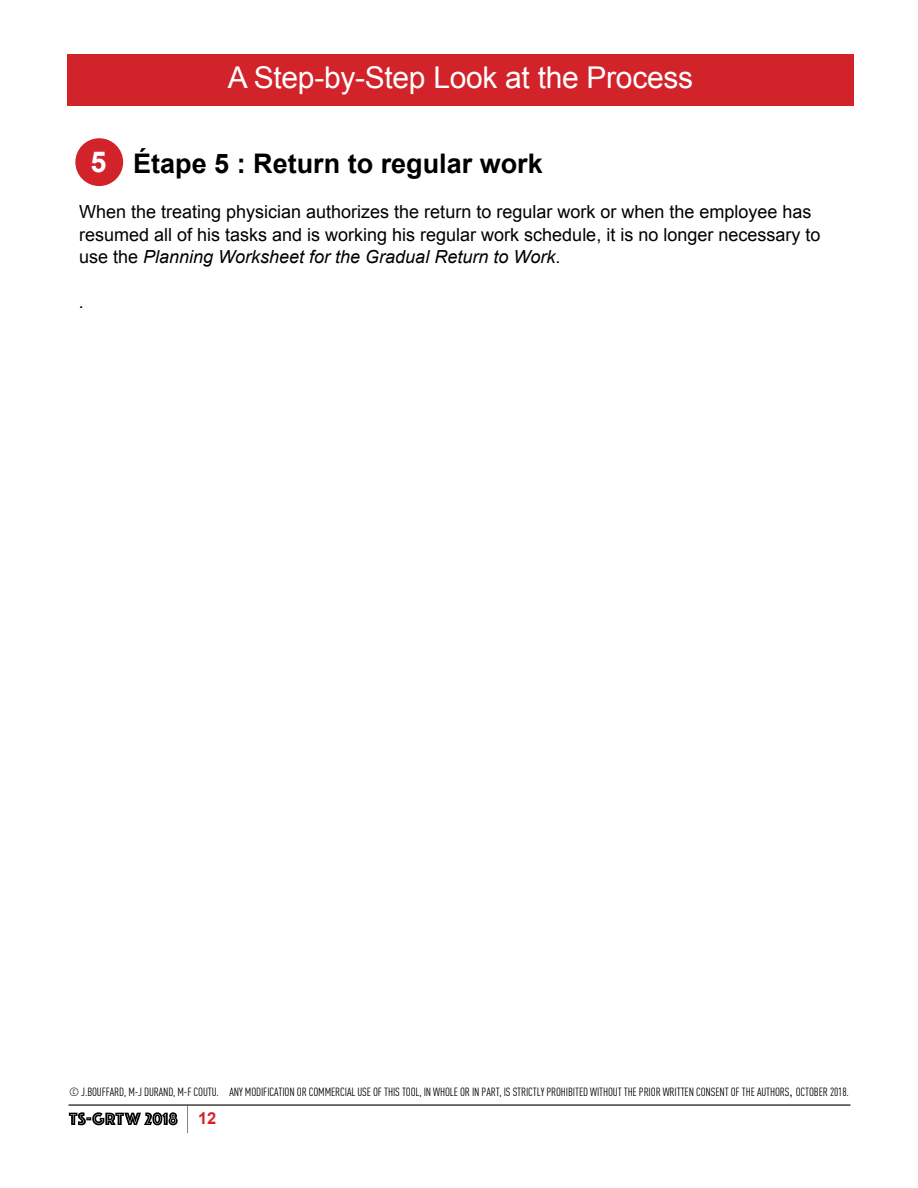
<style>
.page{position:relative;width:918px;height:1188px;background:#fff}
.page>*{position:absolute;margin:0;border:0;box-sizing:border-box;transform-origin:0 0}
.t1{font:30px "Arial";color:#fff}
.t2{font:700 28.8px "Arial";color:#fff}
.t3{font:700 27px "Arial";color:#000}
.t4{font:18px/22.5px "Arial";color:#000}
.t5{font:italic 18px "Arial";color:#000}
.t6{font:700 16.5px "Arial";color:#d2232a}
.t7{font:11.7px "DIN Cond";letter-spacing:-.01em;color:#000}
.s1{font-style:italic}
.s2{font-family:"Helvetica Neue"}
</style>
<div class="page">
<svg style="left:187px;top:1106px;width:1px;height:27px"></svg>
<hr style="left:69px;top:1104px;width:782px;height:2px;background:#000">
<svg style="left:69px;top:1112px;width:109px;height:13px"></svg>
<div style="left:67px;top:54px;width:787px;height:52px;background:#d2232a"></div>
<div style="left:76px;top:139px;width:46px;height:46px;background:#d2232a;border-radius:50%"></div>
<div style="left:75px;top:138px;width:48px;height:48px;border:2px solid #d2232a;border-radius:50%"></div>
<h1 class="t1" style="left:228px;top:58px;width:467px">A Step-by-Step Look at the Process</h1>
<h3 class="t3" style="left:133px;top:146px;width:411px">Étape 5 : Return to regular work</h3>
<p class="t4" style="left:79px;top:201px;width:743px">When the treating physician authorizes the return to regular work or when the employee has resumed all of his tasks and is working his regular work schedule, it is no longer necessary to use the <span class="s1">Planning Worksheet for the Gradual Return to Work</span>.</p>
<p class="t5" style="left:79px;top:290px;width:7px">.</p>
<h2 class="t2" style="left:90px;top:143px;width:17px">5</h2>
<p class="t7" style="left:69px;top:1085px;width:246px">© J.BOUFFARD, M-J DURAND, M-F COUTU. ANY MODIFICATION OR COMM</p>
<p class="t7" style="left:331px;top:1085px;width:519px">ERCIAL USE OF THIS TOOL, IN WHOLE OR IN PART, IS STRICTLY PROHIBITED WITHOUT THE PRIOR WRITTEN CONSENT OF THE AUTHORS<span class="s2">,</span> OCTOBER 2018.</p>
<p class="t6" style="left:198px;top:1107px;width:20px">12</p>
</div>
